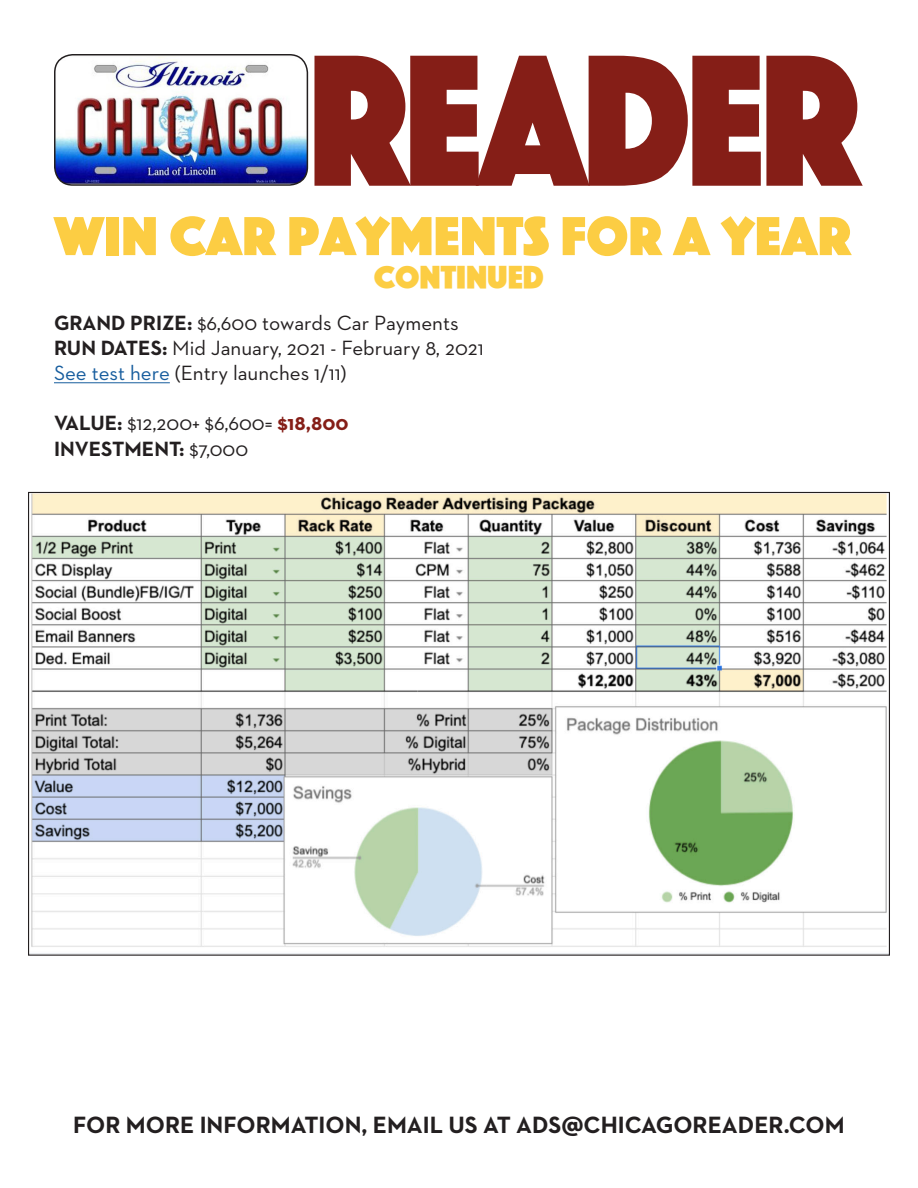
<style>
.page{position:relative;width:918px;height:1188px;background:#fff}
.page>*{position:absolute;margin:0;border:0;box-sizing:border-box;transform-origin:0 0}
.t1{font:195px "Phosphate RR Solid";letter-spacing:-.03em;color:#851e17;scale:.88 1}
.t2{font:57px "Phosphate RR Solid";color:#fccd43}
.t3{font:33px "Phosphate RR Solid";color:#fccd43}
.t4{font:700 24px "Neutraface 2 Text";color:#231f20}
.t5{font:21px "Neutraface 2 Text";color:#231f20}
.t6{font:700 21px "Neutraface 2 Text";color:#231f20}
.s1{font-weight:700}
.s2{color:#175d9e}
.s3{font-weight:700;color:#851e17}
.s4{font-weight:400}
</style>
<div class="page">
<hr style="left:54px;top:383px;width:116px;height:1px;background:#175d9e">
<img style="left:55px;top:56px;width:252px;height:128px">
<div style="left:54px;top:54px;width:254px;height:132px;border:2px solid #231f20;border-radius:18px"></div>
<img style="left:30px;top:494px;width:858px;height:460px">
<p class="t1" style="left:308px;top:23px;width:630px">READER</p>
<p class="t2" style="left:54px;top:208px;width:799px">WIN CAR PAYMENTS FOR A YEAR</p>
<p class="t3" style="left:374px;top:261px;width:172px">CONTINUED</p>
<p class="t5" style="left:54px;top:309px;width:406px"><span class="s1">GRAND PRIZE:</span> $6,600 towards Car Payments</p>
<p class="t5" style="left:54px;top:335px;width:431px"><span class="s1">RUN DATES:</span> Mid January, 2021 - February 8, 2021</p>
<p class="t5" style="left:54px;top:360px;width:294px"><span class="s2">See test here</span> (Entry launches 1/11)</p>
<p class="t5" style="left:54px;top:410px;width:296px"><span class="s1">VALUE:</span> $12,200+ $6,600= <span class="s3">$18,800</span></p>
<p class="t6" style="left:54px;top:435px;width:196px">INVESTMENT: <span class="s4">$7,000</span></p>
<p class="t4" style="left:73px;top:1110px;width:773px">FOR MORE INFORMATION, EMAIL US AT ADS@CHICAGOREADER.COM</p>
</div>
